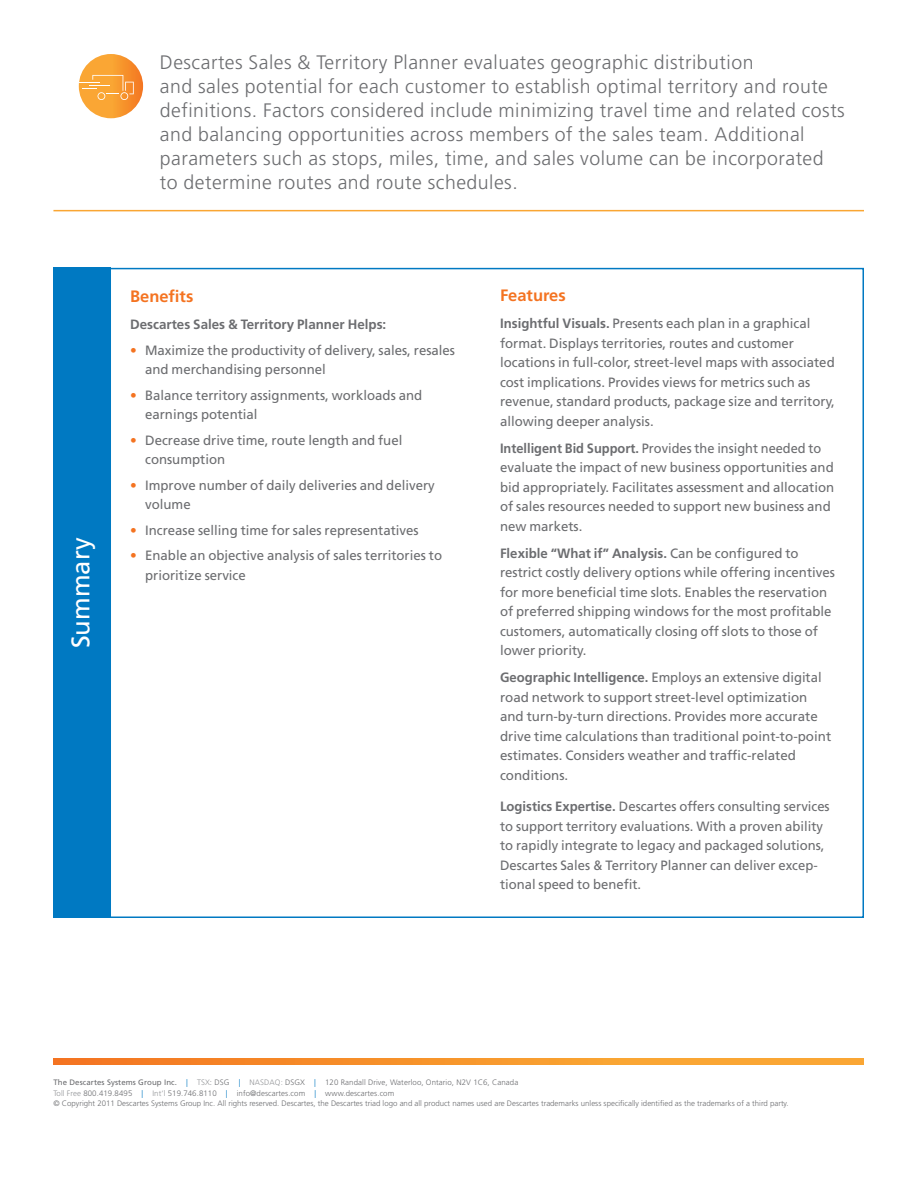
<style>
.page{position:relative;width:918px;height:1188px;background:#fff}
.page>*{position:absolute;margin:0;border:0;box-sizing:border-box;transform-origin:0 0}
.Body_Copy{font:25.5px "Frutiger LT Std";color:#fff}
.t1{font:300 19.5px/24px "Frutiger LT Std";letter-spacing:.025em;color:#6c6d70}
.Box_Copy{font:700 16.5px "Frutiger LT Std";color:#f47321}
.Body_Copy-2{font:13.5px/19.5px "Frutiger LT Std";color:#6c6d70}
.Body_Copy-3{font:13.5px "Frutiger LT Std";color:#6c6d70;scale:.95 1}
.t2{font:700 13.5px "Frutiger LT Std";color:#6c6d70}
.t3{font:300 7.8px "Frutiger LT Std";color:#6c6d70}
.s1{color:#f47321}
.s2{font-weight:700}
.s3{font-weight:400}
.s4{color:#0079c2}
.s5{color:#939598}
</style>
<div class="page">
<svg style="left:53px;top:1058px;width:810px;height:6px;background:#f7932c"></svg>
<hr style="left:53px;top:210px;width:811px;height:1px;background:#faa633">
<div style="left:53px;top:268px;width:58px;height:650px;background:#0079c2"></div>
<div style="left:79px;top:54px;width:64px;height:64px;background:linear-gradient(to right,#fcb43c,#f58427);border-radius:32px"></div>
<svg style="left:79px;top:75px;width:55px;height:25px"></svg>
<p class="t1" style="left:160px;top:50px;width:687px">Descartes Sales &amp; Territory Planner evaluates geographic distribution<br>and sales potential for each customer to establish optimal territory and route definitions. Factors considered include minimizing travel time and related costs and balancing opportunities across members of the sales team. Additional parameters such as stops, miles, time, and sales volume can be incorporated to determine routes and route schedules.</p>
<p class="Body_Copy" style="left:66px;top:648px;width:112px;rotate:-90deg">Summary</p>
<p class="Box_Copy" style="left:130px;top:287px;width:65px">Benefits</p>
<p class="t2" style="left:130px;top:316px;width:258px">Descartes Sales &amp; Territory Planner Helps:</p>
<p class="Body_Copy-2" style="left:145px;top:340px;width:311px;text-indent:-15px"><span class="s1">•</span> Maximize the productivity of delivery, sales, resales and merchandising personnel</p>
<p class="Body_Copy-2" style="left:145px;top:385px;width:279px;text-indent:-15px"><span class="s1">•</span> Balance territory assignments, workloads and earnings potential</p>
<p class="Body_Copy-2" style="left:145px;top:430px;width:259px;text-indent:-15px"><span class="s1">•</span> Decrease drive time, route length and fuel consumption</p>
<p class="Body_Copy-2" style="left:145px;top:475px;width:291px;text-indent:-15px"><span class="s1">•</span> Improve number of daily deliveries and delivery volume</p>
<p class="Body_Copy-2" style="left:130px;top:520px;width:290px"><span class="s1">•</span> Increase selling time for sales representatives</p>
<p class="Body_Copy-2" style="left:145px;top:546px;width:299px;text-indent:-15px"><span class="s1">•</span> Enable an objective analysis of sales territories to prioritize service</p>
<p class="Box_Copy" style="left:500px;top:286px;width:67px">Features</p>
<p class="Body_Copy-2" style="left:500px;top:314px;width:312px"><span class="s2">Insightful Visuals.</span> Presents each plan in a graphical</p>
<p class="Body_Copy-2" style="left:500px;top:333px;width:336px">format. Displays territories, routes and customer locations in full-color, street-level maps with associated cost implications. Provides views for metrics such as revenue, standard products, package size and territory, allowing deeper analysis.</p>
<p class="Body_Copy-3" style="left:500px;top:440px;width:340px"><span class="s2">Intelligent Bid Support.</span> Provides the insight needed to</p>
<p class="Body_Copy-2" style="left:500px;top:458px;width:335px">evaluate the impact of new business opportunities and</p>
<p class="Body_Copy-2" style="left:500px;top:477px;width:336px">bid appropriately. Facilitates assessment and allocation</p>
<p class="Body_Copy-2" style="left:500px;top:497px;width:332px">of sales resources needed to support new business and</p>
<p class="Body_Copy-2" style="left:500px;top:516px;width:84px">new markets.</p>
<p class="Body_Copy-2" style="left:500px;top:543px;width:336px"><span class="s2">Flexible “What if” Analysis.</span> Can be configured to restrict costly delivery options while offering incentives</p>
<p class="Body_Copy-2" style="left:500px;top:582px;width:329px">for more beneficial time slots. Enables the reservation</p>
<p class="Body_Copy-2" style="left:500px;top:602px;width:333px">of preferred shipping windows for the most profitable</p>
<p class="Body_Copy-2" style="left:500px;top:621px;width:320px">customers, automatically closing off slots to those of</p>
<p class="Body_Copy-2" style="left:500px;top:641px;width:88px">lower priority.</p>
<p class="Body_Copy-2" style="left:500px;top:668px;width:323px"><span class="s2">Geographic Intelligence.</span> Employs an extensive digital</p>
<p class="Body_Copy-2" style="left:500px;top:687px;width:333px">road network to support street-level optimization and turn-by-turn directions. Provides more accurate drive time calculations than traditional point-to-point estimates. Considers weather and traffic-related conditions.</p>
<p class="Body_Copy-2" style="left:500px;top:797px;width:331px"><span class="s2">Logistics Expertise.</span> Descartes offers consulting services</p>
<p class="Body_Copy-2" style="left:500px;top:816px;width:326px">to support territory evaluations. With a proven ability to rapidly integrate to legacy and packaged solutions,</p>
<p class="Body_Copy-2" style="left:500px;top:855px;width:319px">Descartes Sales &amp; Territory Planner can deliver excep&shy;tional speed to benefit.</p>
<p class="t3" style="left:53px;top:1078px;width:466px"><span class="s3">The Descartes Systems Group Inc.</span> <span class="s4">|</span> <span class="s5">TSX</span>: DSG <span class="s4">|</span> <span class="s5">NASDAQ:</span> DSGX <span class="s4">|</span> 120 Randall Drive, Waterloo, Ontario, N2V 1C6, Canada</p>
<p class="t3" style="left:53px;top:1088px;width:342px"><span class="s5">Toll Free</span> 800.419.8495 <span class="s4">|</span> <span class="s5">Int‘l</span> 519.746.8110 <span class="s4">|</span> info@descartes.com <span class="s4">|</span> www.descartes.com</p>
<p class="t3" style="left:53px;top:1099px;width:737px">© Copyright 2011 Descartes Systems Group Inc. All rights reserved. Descartes, the Descartes triad logo and all product names used are Descartes trademarks unless specifically identified as the trademarks of a third party.</p>
</div>
